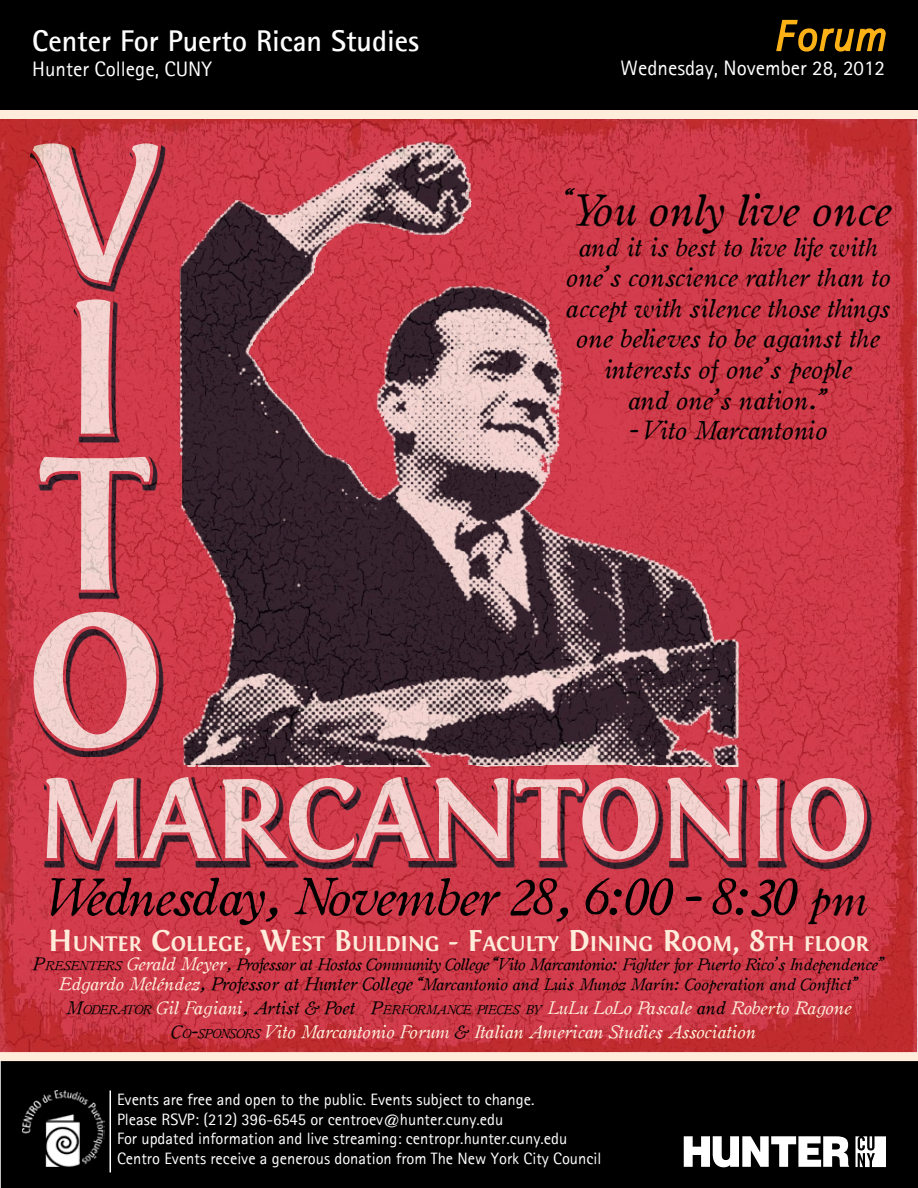
<style>
.page{position:relative;width:918px;height:1188px;background:#fff}
.page>*{position:absolute;margin:0;border:0;box-sizing:border-box;transform-origin:0 0}
.t1{font:700 198px/156px "Fontin";color:#ffecda}
.t2{font:700 118.5px "Fontin";letter-spacing:-.02em;color:#ffecda}
.t3{font:51px "Oldstyle Italic HPLHS";letter-spacing:-.03em;color:#000}
.t4{font:43.5px "Oldstyle Italic HPLHS";letter-spacing:-.025em;color:#000}
.t5{font:italic 300 42px "Rotis Sans Serif";letter-spacing:.03em;color:#fcb116}
.t6{font:700 30px "Rotis Sans Serif";color:#fff}
.t7{font:25.5px/30.6px "Oldstyle Italic HPLHS";letter-spacing:-.01em;color:#000;text-align:center}
.t8{font:700 22.05px "Fontin";letter-spacing:-.005em;color:#ffecda}
.t9{font:21px "Rotis Sans Serif";color:#fff}
.t10{font:18px/24px "Oldstyle Italic HPLHS";letter-spacing:-.01em;color:#ffecda;text-align:center}
.t11{font:16.5px/19.8px "Rotis Sans Serif";color:#fff}
.t12{font:16.5px/19.5px "Oldstyle Italic HPLHS";letter-spacing:-.03em;color:#000;text-align:center}
.s1{font-size:45px}
.s2{font-size:31.5px}
.s3{font-size:18px}
.s4{font-size:12.6px}
.s5{font-size:18px;color:#ffecda}
.s6{color:#000}
.s7{font-size:12.6px;color:#000}
</style>
<div class="page">
<div style="left:1px;top:1px;width:916px;height:111px;background:#000"></div>
<div style="left:0;top:0;width:918px;height:112px;border:2px solid #000"></div>
<div style="left:2px;top:1058px;width:916px;height:129px;background:#000"></div>
<div style="left:1px;top:1058px;width:917px;height:130px;border:2px solid #000"></div>
<img style="left:1px;top:119px;width:917px;height:933px">
<svg style="left:776px;top:19px;width:110px;height:33px"></svg>
<svg style="left:684px;top:1136px;width:165px;height:32px"></svg>
<svg style="left:855px;top:1136px;width:31px;height:31px"></svg>
<img style="left:22px;top:1091px;width:82px;height:76px">
<hr style="left:110px;top:1090px;width:1px;height:82px;background:#fff">
<div style="left:0;top:1052px;width:918px;height:9px;background:#ffecda"></div>
<div style="left:0;top:110px;width:918px;height:9px;background:#ffecda"></div>
<h3 class="t6" style="left:32px;top:22px;width:389px">Center For Puerto Rican Studies</h3>
<p class="t9" style="left:32px;top:56px;width:181px">Hunter College, CUNY</p>
<h3 class="t5" style="left:774px;top:12px;width:113px">Forum</h3>
<p class="t9" style="left:621px;top:56px;width:266px">Wednesday, November 28, 2012</p>
<h1 class="t1" style="left:26px;top:132px;width:140px">V<br>I<br>T<br>O</h1>
<h2 class="t2" style="left:36px;top:753px;width:835px">MARCANTONIO</h2>
<h3 class="t3" style="left:50px;top:858px;width:818px">Wednesday, November 28, 6:00 - 8:30 <span class="s1">pm</span></h3>
<h3 class="t8" style="left:48px;top:931px;width:823px"><span class="s2">H</span>UNTER <span class="s2">C</span>OLLEGE<span class="s2">, W</span>EST <span class="s2">B</span>UILDING <span class="s2">- F</span>ACULTY <span class="s2">D</span>INING <span class="s2">R</span>OOM<span class="s2">, 8</span>TH FLOOR</h3>
<p class="t12" style="left:33px;top:953px;width:853px"><span class="s3">P</span><span class="s4">RESENTERS</span> <span class="s5">Gerald Meyer</span>, Professor at Hostos Community College “Vito Marcantonio: Fighter for Puerto Rico’s Independence”<br><span class="s5">Edgardo Meléndez</span><span class="s3">, Professor at Hunter College</span> “Marcantonio and Luis Muñoz Marín: Cooperation and Conflict”</p>
<p class="t10" style="left:66px;top:994px;width:787px"><span class="s6">M</span><span class="s7">ODERATOR</span> Gil Fagiani<span class="s6">, Artist &amp; Poet</span> <span class="s6">P</span><span class="s7">ERFORMANCE PIECES BY</span> LuLu LoLo Pascale <span class="s6">and</span> Roberto Ragone<br><span class="s6">C</span><span class="s7">O</span><span class="s6">-</span><span class="s7">SPONSORS</span> Vito Marcantonio Forum <span class="s6">&amp;</span> Italian American Studies Association</p>
<h3 class="t4" style="left:564px;top:177px;width:329px"><sup>“</sup>You only live once</h3>
<h3 class="t7" style="left:566px;top:229px;width:326px">and it is best to live life with one’s conscience rather than to accept with silence those things one believes to be against the interests of one’s people<br>and one’s nation.”</h3>
<h3 class="t7" style="left:629px;top:413px;width:199px">- Vito Marcantonio</h3>
<p class="t11" style="left:117px;top:1089px;width:486px">Events are free and open to the public. Events subject to change.<br>Please RSVP: (212) 396-6545 or centroev@hunter.cuny.edu<br>For updated information and live streaming: centropr.hunter.cuny.edu Centro Events receive a generous donation from The New York City Council</p>
</div>
